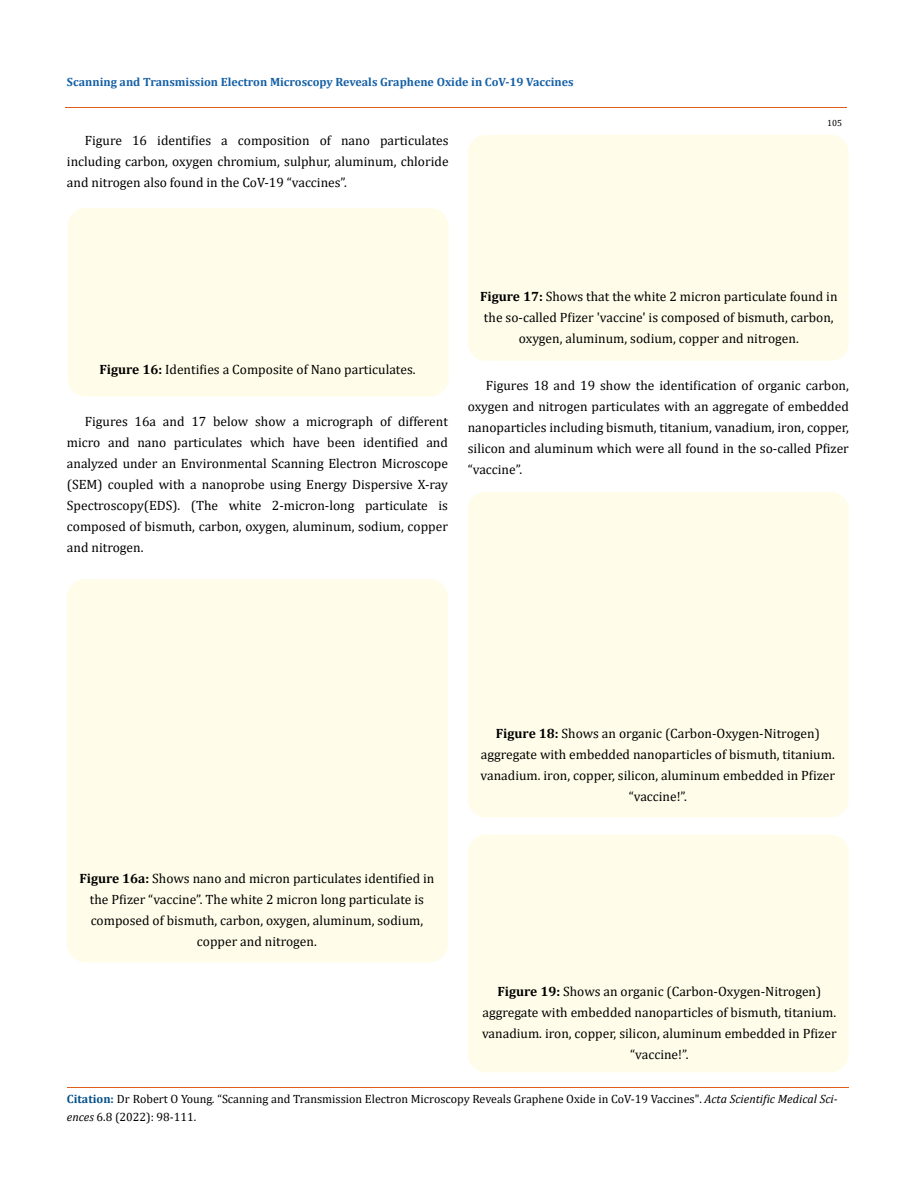
<style>
.page{position:relative;width:917px;height:1188px;background:#fff}
.page>*{position:absolute;margin:0;border:0;box-sizing:border-box;transform-origin:0 0}
.t1{font:13.5px/21px "Cambria";color:#000;text-align:center}
.t2{font:12px/18px "Cambria";color:#000}
.t3{font:700 12px "Cambria";color:#1560a6}
.t4{font:9px "Cambria";color:#000}
.s1{font-weight:700}
.s2{font-weight:700;color:#035089}
.s3{font-style:italic}
</style>
<div class="page">
<div style="left:68px;top:208px;width:380px;height:188px;background:#fffde9;border-radius:18px"></div>
<div style="left:67px;top:579px;width:381px;height:383px;background:#fffde9;border-radius:18px"></div>
<div style="left:468px;top:135px;width:380px;height:226px;background:#fffde9;border-radius:18px"></div>
<div style="left:468px;top:492px;width:380px;height:325px;background:#fffde9;border-radius:18px"></div>
<div style="left:468px;top:835px;width:380px;height:237px;background:#fffde9;border-radius:18px"></div>
<hr style="left:65px;top:108px;width:782px;height:1px;background:#e05d1a">
<hr style="left:67px;top:1088px;width:781px;height:1px;background:#e05d1a">
<p class="t3" style="left:67px;top:73px;width:508px">Scanning and Transmission Electron Microscopy Reveals Graphene Oxide in CoV-19 Vaccines</p>
<p class="t1" style="left:67px;top:130px;width:383px;text-align:justify;text-indent:18px">Figure 16 identifies a composition of nano particulates including carbon, oxygen chromium, sulphur, aluminum, chloride and nitrogen also found in the CoV-19 “vaccines”.</p>
<p class="t4" style="left:827px;top:118px;width:16px">105</p>
<p class="t1" style="left:99px;top:359px;width:317px"><span class="s1">Figure 16:</span> Identifies a Composite of Nano particulates.</p>
<p class="t1" style="left:67px;top:411px;width:382px;text-align:justify;text-indent:18px">Figures 16a and 17 below show a micrograph of different micro and nano particulates which have been identified and analyzed under an Environmental Scanning Electron Microscope (SEM) coupled with a nanoprobe using Energy Dispersive X-ray Spectroscopy(EDS). (The white 2-micron-long particulate is composed of bismuth, carbon, oxygen, aluminum, sodium, copper and nitrogen.</p>
<p class="t1" style="left:480px;top:286px;width:359px"><span class="s1">Figure 17:</span> Shows that the white 2 micron particulate found in the so-called Pfizer 'vaccine' is composed of bismuth, carbon, oxygen, aluminum, sodium, copper and nitrogen.</p>
<p class="t1" style="left:468px;top:375px;width:382px;text-align:justify;text-indent:18px">Figures 18 and 19 show the identification of organic carbon, oxygen and nitrogen particulates with an aggregate of embedded nanoparticles including bismuth, titanium, vanadium, iron, copper, silicon and aluminum which were all found in the so-called Pfizer “vaccine”.</p>
<p class="t1" style="left:79px;top:868px;width:356px"><span class="s1">Figure 16a:</span> Shows nano and micron particulates identified in the Pfizer “vaccine”. The white 2 micron long particulate is composed of bismuth, carbon, oxygen, aluminum, sodium, copper and nitrogen.</p>
<p class="t1" style="left:480px;top:723px;width:356px"><span class="s1">Figure 18:</span> Shows an organic (Carbon-Oxygen-Nitrogen) aggregate with embedded nanoparticles of bismuth, titanium. vanadium. iron, copper, silicon, aluminum embedded in Pfizer “vaccine!”.</p>
<p class="t1" style="left:482px;top:980px;width:356px"><span class="s1">Figure 19:</span> Shows an organic (Carbon-Oxygen-Nitrogen) aggregate with embedded nanoparticles of bismuth, titanium. vanadium. iron, copper, silicon, aluminum embedded in Pfizer “vaccine!”.</p>
<p class="t2" style="left:67px;top:1090px;width:772px"><span class="s2">Citation:</span> Dr Robert O Young<span class="s3">.</span> “Scanning and Transmission Electron Microscopy Reveals Graphene Oxide in CoV-19 Vaccines". <span class="s3">Acta Scientific Medical Sci&shy;ences</span> 6.8 (2022): 98-111.</p>
</div>
